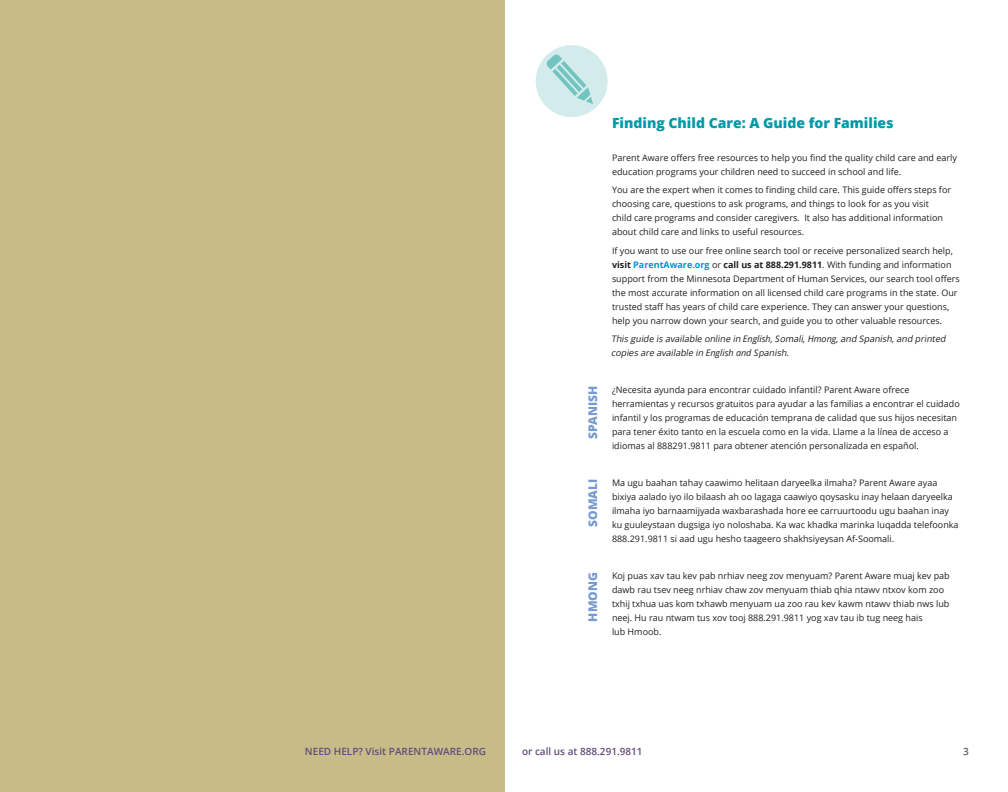
<style>
.page{position:relative;width:1008px;height:792px;background:#fff}
.page>*{position:absolute;margin:0;border:0;box-sizing:border-box;transform-origin:0 0}
.TEXT{font:800 14px "Open Sans";color:#0099a7}
.TEXT-2{font:800 12px "Open Sans";color:#779bd0}
.t1{font:600 10px "Open Sans";color:#624c7c}
.t2{font:600 10px "Open Sans";color:#675b52}
.TEXT-3{font:9px/14px "Open Sans";color:#231f20}
.TEXT-4{font:italic 9px/14px "Open Sans";color:#231f20}
.s1{font-weight:700}
.s2{font-weight:700;color:#0092d8}
.s3{font-style:inherit}
</style>
<div class="page">
<div style="left:0;top:0;width:505px;height:792px;background:#c7bb88"></div>
<svg style="left:535px;top:45px;width:73px;height:72px"></svg>
<p class="TEXT-2" style="left:584px;top:439px;width:55px;rotate:-90deg">SPANISH</p>
<p class="TEXT-2" style="left:584px;top:527px;width:49px;rotate:-90deg">SOMALI</p>
<p class="TEXT-2" style="left:584px;top:622px;width:51px;rotate:-90deg">HMONG</p>
<p class="TEXT" style="left:612px;top:112px;width:283px">Finding Child Care: A Guide for Families</p>
<p class="TEXT-3" style="left:612px;top:150px;width:347px">Parent Aware offers free resources to help you find the quality child care and early education programs your children need to succeed in school and life.</p>
<p class="TEXT-3" style="left:612px;top:183px;width:341px">You are the expert when it comes to finding child care. This guide offers steps for choosing care, questions to ask programs, and things to look for as you visit<br>child care programs and consider caregivers. It also has additional information about child care and links to useful resources.</p>
<p class="TEXT-3" style="left:612px;top:243px;width:349px">If you want to use our free online search tool or receive personalized search help, <span class="s1">visit</span> <span class="s2">ParentAware.org</span> or <span class="s1">call us at 888.291.9811</span>. With funding and information support from the Minnesota Department of Human Services, our search tool offers the most accurate information on all licensed child care programs in the state. Our trusted staff has years of child care experience. They can answer your questions, help you narrow down your search, and guide you to other valuable resources.</p>
<p class="TEXT-4" style="left:611px;top:332px;width:338px">This guide is available online in <span class="s3">English, S</span>omali<span class="s3">, Hm o ng,</span> and Spanish,and printed copies are available in <span class="s3">Englis h a n d S</span>panish.</p>
<p class="TEXT-3" style="left:612px;top:383px;width:349px">¿Necesita ayunda para encontrar cuidado infantil? Parent Aware ofrece herramientas y recursos gratuitos para ayudar a las familias a encontrar el cuidado infantil y los programas de educación temprana de calidad que sus hijos necesitan para tener éxito tanto en la escuela como en la vida. Llame a la línea de acceso a idiomas al 888291.9811 para obtener atención personalizada en español.</p>
<p class="TEXT-3" style="left:612px;top:476px;width:348px">Ma ugu baahan tahay caawimo helitaan daryeelka ilmaha? Parent Aware ayaa bixiya aalado iyo ilo bilaash ah oo lagaga caawiyo qoysasku inay helaan daryeelka ilmaha iyo barnaamijyada waxbarashada hore ee carruurtoodu ugu baahan inay ku guuleystaan dugsiga iyo noloshaba. Ka wac khadka marinka luqadda telefoonka 888.291.9811 si aad ugu hesho taageero shakhsiyeysan Af-Soomali.</p>
<p class="TEXT-3" style="left:612px;top:569px;width:339px">Koj puas xav tau kev pab nrhiav neeg zov menyuam? Parent Aware muaj kev pab dawb rau tsev neeg nrhiav chaw zov menyuam thiab qhia ntawv ntxov kom zoo txhij txhua uas kom txhawb menyuam ua zoo rau kev kawm ntawv thiab nws lub neej. Hu rau ntwam tus xov tooj 888.291.9811 yog xav tau ib tug neeg hais<br>lub Hmoob.</p>
<p class="t1" style="left:305px;top:744px;width:183px">NEED HELP? Visit PARENTAWARE.ORG</p>
<p class="t1" style="left:522px;top:744px;width:122px">or call us at 888.291.9811</p>
<p class="t2" style="left:963px;top:744px;width:7px">3</p>
</div>
